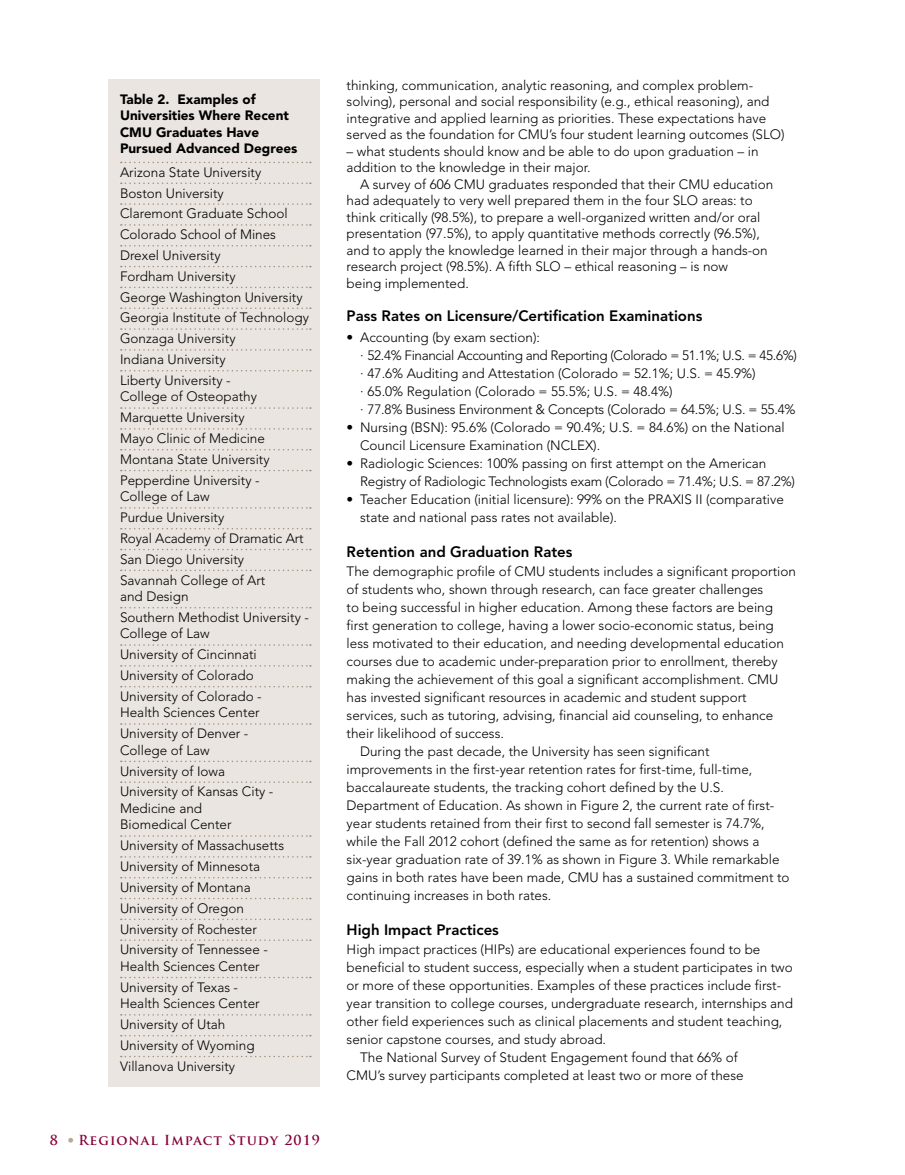
<style>
.page{position:relative;width:905px;height:1175px;background:#fff}
.page>*{position:absolute;margin:0;border:0;box-sizing:border-box;transform-origin:0 0}
.t1{font:800 15px "Avenir";color:#000}
.t2{font:300 13.5px/20.9px "Avenir";color:#000}
.t3{font:900 13.5px/16.5px "Avenir";color:#000}
.t4{font:700 13.5px "Trajan Pro";letter-spacing:.08em;color:#860038}
.s1{font-family:"Avenir";font-weight:300;color:#b5a99a}
</style>
<div class="page">
<div style="left:108px;top:80px;width:212px;height:1007px;background:#eae5e0"></div>
<svg style="left:121px;top:162px;width:190px;height:1px"></svg>
<svg style="left:121px;top:182px;width:190px;height:2px"></svg>
<svg style="left:121px;top:203px;width:190px;height:2px"></svg>
<svg style="left:121px;top:224px;width:190px;height:2px"></svg>
<svg style="left:121px;top:245px;width:190px;height:1px"></svg>
<svg style="left:121px;top:266px;width:190px;height:1px"></svg>
<svg style="left:121px;top:287px;width:190px;height:1px"></svg>
<svg style="left:121px;top:307px;width:190px;height:2px"></svg>
<svg style="left:121px;top:328px;width:190px;height:2px"></svg>
<svg style="left:121px;top:349px;width:190px;height:2px"></svg>
<svg style="left:121px;top:370px;width:190px;height:1px"></svg>
<svg style="left:121px;top:407px;width:190px;height:2px"></svg>
<svg style="left:121px;top:428px;width:190px;height:1px"></svg>
<svg style="left:121px;top:449px;width:190px;height:1px"></svg>
<svg style="left:121px;top:470px;width:190px;height:1px"></svg>
<svg style="left:121px;top:507px;width:190px;height:1px"></svg>
<svg style="left:121px;top:528px;width:190px;height:1px"></svg>
<svg style="left:121px;top:549px;width:190px;height:1px"></svg>
<svg style="left:121px;top:569px;width:190px;height:2px"></svg>
<svg style="left:121px;top:607px;width:190px;height:1px"></svg>
<svg style="left:121px;top:644px;width:190px;height:2px"></svg>
<svg style="left:121px;top:665px;width:190px;height:1px"></svg>
<svg style="left:121px;top:686px;width:190px;height:1px"></svg>
<svg style="left:121px;top:723px;width:190px;height:1px"></svg>
<svg style="left:121px;top:760px;width:190px;height:2px"></svg>
<svg style="left:121px;top:781px;width:190px;height:2px"></svg>
<svg style="left:121px;top:835px;width:190px;height:1px"></svg>
<svg style="left:121px;top:856px;width:190px;height:1px"></svg>
<svg style="left:121px;top:877px;width:190px;height:1px"></svg>
<svg style="left:121px;top:897px;width:190px;height:2px"></svg>
<svg style="left:121px;top:918px;width:190px;height:2px"></svg>
<svg style="left:121px;top:939px;width:190px;height:2px"></svg>
<svg style="left:121px;top:976px;width:190px;height:2px"></svg>
<svg style="left:121px;top:1014px;width:190px;height:1px"></svg>
<svg style="left:121px;top:1035px;width:190px;height:1px"></svg>
<svg style="left:121px;top:1055px;width:190px;height:2px"></svg>
<p class="t3" style="left:120px;top:91px;width:179px">Table 2. Examples of<br>Universities Where Recent<br>CMU Graduates Have<br>Pursued Advanced Degrees</p>
<p class="t2" style="left:120px;top:162px;width:190px">Arizona State University<br>Boston University<br>Claremont Graduate School<br>Colorado School of Mines<br>Drexel University<br>Fordham University<br>George Washington University<br>Georgia Institute of Technology<br>Gonzaga University<br>Indiana University<br>Liberty University -</p>
<p class="t2" style="left:120px;top:386px;width:151px">College of Osteopathy<br>Marquette University<br>Mayo Clinic of Medicine<br>Montana State University<br>Pepperdine University -</p>
<p class="t2" style="left:120px;top:486px;width:185px">College of Law<br>Purdue University<br>Royal Academy of Dramatic Art<br>San Diego University<br>Savannah College of Art</p>
<p class="t2" style="left:120px;top:586px;width:190px">and Design<br>Southern Methodist University -</p>
<p class="t2" style="left:120px;top:623px;width:143px">College of Law<br>University of Cincinnati<br>University of Colorado<br>University of Colorado -</p>
<p class="t2" style="left:120px;top:702px;width:141px">Health Sciences Center<br>University of Denver -</p>
<p class="t2" style="left:120px;top:739px;width:155px">College of Law<br>University of Iowa<br>University of Kansas City -</p>
<p class="t2" style="left:120px;top:800px;width:113px;line-height:16.5px">Medicine and<br>Biomedical Center</p>
<p class="t2" style="left:120px;top:835px;width:166px">University of Massachusetts<br>University of Minnesota<br>University of Montana<br>University of Oregon<br>University of Rochester<br>University of Tennessee -</p>
<p class="t2" style="left:120px;top:955px;width:141px">Health Sciences Center<br>University of Texas -</p>
<p class="t2" style="left:120px;top:993px;width:141px">Health Sciences Center<br>University of Utah<br>University of Wyoming<br>Villanova University</p>
<p class="t4" style="left:50px;top:1131px;width:271px">8 <span class="s1">•</span> Regional Impact Study 2019</p>
<p class="t2" style="left:346px;top:77px;width:439px;line-height:16.5px">thinking, communication, analytic reasoning, and complex problem&shy;solving), personal and social responsibility (e.g., ethical reasoning), and integrative and applied learning as priorities. These expectations have served as the foundation for CMU’s four student learning outcomes (SLO)</p>
<p class="t2" style="left:346px;top:143px;width:413px;line-height:16.5px">– what students should know and be able to do upon graduation – in addition to the knowledge in their major.</p>
<p class="t2" style="left:346px;top:176px;width:428px;line-height:16.5px;text-indent:14px">A survey of 606 CMU graduates responded that their CMU education had adequately to very well prepared them in the four SLO areas: to think critically (98.5%), to prepare a well-organized written and/or oral presentation (97.5%), to apply quantitative methods correctly (96.5%), and to apply the knowledge learned in their major through a hands-on research project (98.5%). A fifth SLO – ethical reasoning – is now<br>being implemented.</p>
<p class="t1" style="left:346px;top:307px;width:357px">Pass Rates on Licensure/Certification Examinations</p>
<p class="t2" style="left:360px;top:328px;width:438px;line-height:18px;text-indent:-14px">• Accounting (by exam section):<br>· 52.4% Financial Accounting and Reporting (Colorado = 51.1%; U.S. = 45.6%) · 47.6% Auditing and Attestation (Colorado = 52.1%; U.S. = 45.9%)<br>· 65.0% Regulation (Colorado = 55.5%; U.S. = 48.4%)<br>· 77.8% Business Environment &amp; Concepts (Colorado = 64.5%; U.S. = 55.4%</p>
<p class="t2" style="left:360px;top:418px;width:426px;line-height:18px;text-indent:-14px">• Nursing (BSN): 95.6% (Colorado = 90.4%; U.S. = 84.6%) on the National<br>Council Licensure Examination (NCLEX).</p>
<p class="t2" style="left:360px;top:454px;width:436px;line-height:18px;text-indent:-14px">• Radiologic Sciences: 100% passing on first attempt on the American<br>Registry of Radiologic Technologists exam (Colorado = 71.4%; U.S. = 87.2%)</p>
<p class="t2" style="left:360px;top:490px;width:425px;line-height:18px;text-indent:-14px">• Teacher Education (initial licensure): 99% on the PRAXIS II (comparative state and national pass rates not available).</p>
<p class="t1" style="left:346px;top:542px;width:227px">Retention and Graduation Rates</p>
<p class="t2" style="left:346px;top:561px;width:451px">The demographic profile of CMU students includes a significant proportion</p>
<p class="t2" style="left:346px;top:579px;width:418px">of students who, shown through research, can face greater challenges</p>
<p class="t2" style="left:346px;top:597px;width:428px">to being successful in higher education. Among these factors are being</p>
<p class="t2" style="left:346px;top:615px;width:428px">first generation to college, having a lower socio-economic status, being</p>
<p class="t2" style="left:346px;top:633px;width:439px">less motivated to their education, and needing developmental education</p>
<p class="t2" style="left:346px;top:651px;width:432px">courses due to academic under-preparation prior to enrollment, thereby</p>
<p class="t2" style="left:346px;top:669px;width:433px">making the achievement of this goal a significant accomplishment. CMU</p>
<p class="t2" style="left:346px;top:687px;width:401px">has invested significant resources in academic and student support</p>
<p class="t2" style="left:346px;top:705px;width:428px">services, such as tutoring, advising, financial aid counseling, to enhance</p>
<p class="t2" style="left:346px;top:723px;width:159px">their likelihood of success.</p>
<p class="t2" style="left:360px;top:741px;width:351px">During the past decade, the University has seen significant</p>
<p class="t2" style="left:346px;top:759px;width:407px">improvements in the first-year retention rates for first-time, full-time,</p>
<p class="t2" style="left:346px;top:777px;width:379px">baccalaureate students, the tracking cohort defined by the U.S.</p>
<p class="t2" style="left:346px;top:795px;width:429px">Department of Education. As shown in Figure 2, the current rate of first-</p>
<p class="t2" style="left:346px;top:813px;width:419px">year students retained from their first to second fall semester is 74.7%,</p>
<p class="t2" style="left:346px;top:831px;width:414px">while the Fall 2012 cohort (defined the same as for retention) shows a</p>
<p class="t2" style="left:346px;top:849px;width:434px">six-year graduation rate of 39.1% as shown in Figure 3. While remarkable</p>
<p class="t2" style="left:346px;top:867px;width:444px">gains in both rates have been made, CMU has a sustained commitment to</p>
<p class="t2" style="left:346px;top:885px;width:206px">continuing increases in both rates.</p>
<p class="t1" style="left:346px;top:920px;width:154px">High Impact Practices</p>
<p class="t2" style="left:346px;top:939px;width:415px">High impact practices (HIPs) are educational experiences found to be</p>
<p class="t2" style="left:346px;top:957px;width:447px">beneficial to student success, especially when a student participates in two</p>
<p class="t2" style="left:346px;top:975px;width:436px">or more of these opportunities. Examples of these practices include first-</p>
<p class="t2" style="left:346px;top:993px;width:448px">year transition to college courses, undergraduate research, internships and</p>
<p class="t2" style="left:346px;top:1011px;width:437px">other field experiences such as clinical placements and student teaching,</p>
<p class="t2" style="left:346px;top:1029px;width:261px">senior capstone courses, and study abroad.</p>
<p class="t2" style="left:360px;top:1047px;width:379px">The National Survey of Student Engagement found that 66% of</p>
<p class="t2" style="left:346px;top:1065px;width:398px">CMU’s survey participants completed at least two or more of these</p>
</div>
